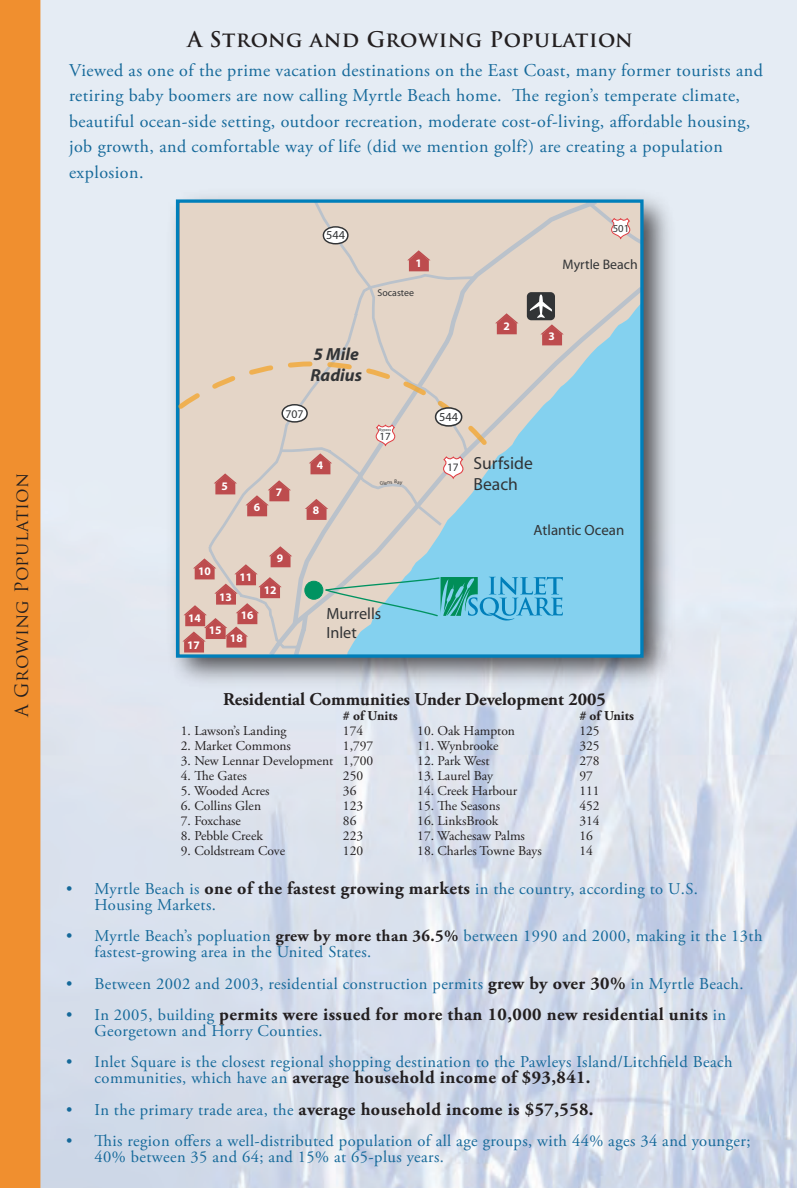
<style>
.page{position:relative;width:797px;height:1188px;background:#fff}
.page>*{position:absolute;margin:0;border:0;box-sizing:border-box;transform-origin:0 0}
.t1{font:700 21px "Trajan Pro";letter-spacing:.02em;color:#231f20}
.t2{font:18px/25.5px "Adobe Garamond Pro";letter-spacing:.025em;color:#15699a}
.t3{font:700 18px "Adobe Garamond Pro";letter-spacing:.025em;color:#231f20}
.t4{font:700 18px "Adobe Garamond Pro";color:#231f20}
.t5{font:18px "Trajan Pro";letter-spacing:.02em;color:#231f20}
.t6{font:17.55px/21px "Myriad";color:#323436}
.t7{font:italic 700 17.55px/21px "Myriad";color:#323436}
.t8{font:16.5px/15.8px "Adobe Garamond Pro";letter-spacing:.025em;color:#15699a}
.t9{font:16.2px/19.5px "Myriad";color:#323436}
.t10{font:14.85px "Myriad";color:#323436}
.t11{font:13.8px "Myriad";color:#323436}
.t12{font:13.5px "Adobe Garamond Pro";color:#231f20}
.t13{font:700 13.5px "Adobe Garamond Pro";color:#231f20}
.t14{font:12.3px "Myriad";color:#323436}
.t15{font:11.7px "Myriad";color:#323436}
.t16{font:700 11.55px/23.4px "Myriad";color:#fff}
.t17{font:11.4px "Myriad";color:#323436}
.t18{font:10.95px "Myriad";color:#323436}
.t19{font:10.65px "Myriad";color:#323436}
.t20{font:9.9px "Myriad";color:#323436}
.t21{font:5.4px "Myriad";color:#323436}
.t22{font:4.05px "Myriad";color:#323436}
.s1{font-weight:700;font-size:18px;color:#231f20}
.s2{font-weight:700;color:#231f20}
.s3{font-weight:400;font-size:16.5px;color:#15699a}
</style>
<div class="page">
<img style="left:40px;top:0;width:757px;height:1188px">
<svg style="left:642px;top:129px;width:12px;height:6px"></svg>
<div style="left:0;top:0;width:40px;height:1188px;background:#f08f2f"></div>
<img style="left:160px;top:182px;width:522px;height:514px">
<div style="left:179px;top:201px;width:463px;height:454px;background:#e4d5c7"></div>
<svg style="left:266px;top:197px;width:380px;height:463px"></svg>
<svg style="left:209px;top:273px;width:269px;height:273px"></svg>
<svg style="left:278px;top:198px;width:191px;height:163px"></svg>
<div style="left:323px;top:227px;width:25px;height:17px;background:#fff;border-radius:50%"></div>
<div style="left:322px;top:226px;width:26px;height:18px;border:1px solid #323436;border-radius:50%"></div>
<svg style="left:583px;top:198px;width:62px;height:48px"></svg>
<svg style="left:407px;top:250px;width:23px;height:21px"></svg>
<svg style="left:495px;top:313px;width:23px;height:21px"></svg>
<svg style="left:527px;top:292px;width:36px;height:53px"></svg>
<svg style="left:182px;top:546px;width:381px;height:107px"></svg>
<div style="left:176px;top:199px;width:467px;height:459px;border:3px solid #007fba"></div>
<svg style="left:178px;top:361px;width:320px;height:166px"></svg>
<p class="t5" style="left:10px;top:717px;width:245px;rotate:-90deg">A Growing Population</p>
<p class="t1" style="left:187px;top:26px;width:447px">A Strong and Growing Population</p>
<p class="t2" style="left:69px;top:58px;width:695px">Viewed as one of the prime vacation destinations on the East Coast, many former tourists and retiring baby boomers are now calling Myrtle Beach home. The region’s temperate climate, beautiful ocean-side setting, outdoor recreation, moderate cost-of-living, affordable housing, job growth, and comfortable way of life (did we mention golf?) are creating a population explosion.</p>
<p class="t14" style="left:326px;top:228px;width:20px">544</p>
<p class="t16" style="left:415px;top:251px;width:8px">1</p>
<p class="t20" style="left:377px;top:288px;width:38px">Socastee</p>
<p class="t7" style="left:310px;top:344px;width:53px">5 Mile<br>Radius</p>
<p class="t15" style="left:285px;top:408px;width:20px">707</p>
<p class="t16" style="left:221px;top:474px;width:8px">5</p>
<p class="t16" style="left:254px;top:496px;width:8px">6</p>
<p class="t16" style="left:276px;top:481px;width:8px">7</p>
<p class="t16" style="left:198px;top:559px;width:14px">10</p>
<p class="t16" style="left:219px;top:585px;width:14px">13</p>
<p class="t16" style="left:239px;top:566px;width:14px">11</p>
<p class="t16" style="left:277px;top:547px;width:8px">9</p>
<p class="t16" style="left:264px;top:579px;width:14px">12</p>
<p class="t16" style="left:317px;top:454px;width:8px">4</p>
<p class="t16" style="left:313px;top:499px;width:8px">8</p>
<p class="t22" style="left:379px;top:428px;width:13px">Bypass</p>
<p class="t18" style="left:379px;top:431px;width:13px">17</p>
<p class="t21" style="left:379px;top:481px;width:14px;rotate:-9deg">G sne l</p>
<p class="t16" style="left:188px;top:607px;width:14px">14</p>
<p class="t16" style="left:187px;top:634px;width:14px">17</p>
<p class="t16" style="left:209px;top:619px;width:14px">15</p>
<p class="t16" style="left:230px;top:604px;width:25px;text-indent:11px">16<br>18</p>
<p class="t9" style="left:326px;top:604px;width:56px">Murrells<br>Inlet</p>
<p class="t16" style="left:503px;top:314px;width:8px">2</p>
<p class="t19" style="left:612px;top:223px;width:18px">501</p>
<p class="t11" style="left:562px;top:257px;width:77px">Myrtle Beach</p>
<p class="t16" style="left:548px;top:325px;width:8px">3</p>
<p class="t14" style="left:439px;top:411px;width:20px">544</p>
<p class="t17" style="left:447px;top:461px;width:13px">17</p>
<p class="t6" style="left:473px;top:453px;width:61px">Surfside<br>Beach</p>
<p class="t10" style="left:533px;top:523px;width:92px">Atlantic Ocean</p>
<p class="t4" style="left:223px;top:688px;width:384px">Residential Communities Under Development 2005</p>
<p class="t13" style="left:343px;top:707px;width:56px"># of Units</p>
<p class="t12" style="left:181px;top:722px;width:107px">1. Lawson’s Landing</p>
<p class="t12" style="left:343px;top:722px;width:22px">174</p>
<p class="t12" style="left:181px;top:737px;width:112px">2. Market Commons</p>
<p class="t12" style="left:343px;top:737px;width:32px">1,797</p>
<p class="t12" style="left:181px;top:752px;width:194px">3. New Lennar Development 1,700</p>
<p class="t12" style="left:181px;top:767px;width:67px">4. The Gates</p>
<p class="t12" style="left:343px;top:767px;width:22px">250</p>
<p class="t12" style="left:181px;top:782px;width:90px">5. Wooded Acres</p>
<p class="t12" style="left:343px;top:782px;width:15px">36</p>
<p class="t12" style="left:181px;top:797px;width:82px">6. Collins Glen</p>
<p class="t12" style="left:343px;top:797px;width:22px">123</p>
<p class="t12" style="left:181px;top:812px;width:61px">7. Foxchase</p>
<p class="t12" style="left:343px;top:812px;width:15px">86</p>
<p class="t12" style="left:181px;top:827px;width:83px">8. Pebble Creek</p>
<p class="t12" style="left:343px;top:827px;width:22px">223</p>
<p class="t12" style="left:181px;top:842px;width:106px">9. Coldstream Cove</p>
<p class="t12" style="left:343px;top:842px;width:22px">120</p>
<p class="t13" style="left:579px;top:708px;width:56px"># of Units</p>
<p class="t12" style="left:417px;top:723px;width:99px">10. Oak Hampton</p>
<p class="t12" style="left:579px;top:723px;width:22px">125</p>
<p class="t12" style="left:417px;top:738px;width:83px">11. Wynbrooke</p>
<p class="t12" style="left:579px;top:738px;width:22px">325</p>
<p class="t12" style="left:417px;top:753px;width:74px">12. Park West</p>
<p class="t12" style="left:579px;top:753px;width:22px">278</p>
<p class="t12" style="left:417px;top:768px;width:77px">13. Laurel Bay</p>
<p class="t12" style="left:579px;top:768px;width:15px">97</p>
<p class="t12" style="left:417px;top:783px;width:101px">14. Creek Harbour</p>
<p class="t12" style="left:579px;top:783px;width:22px">111</p>
<p class="t12" style="left:417px;top:798px;width:84px">15. The Seasons</p>
<p class="t12" style="left:579px;top:798px;width:22px">452</p>
<p class="t12" style="left:417px;top:813px;width:83px">16. LinksBrook</p>
<p class="t12" style="left:579px;top:813px;width:22px">314</p>
<p class="t12" style="left:417px;top:828px;width:109px">17. Wachesaw Palms</p>
<p class="t12" style="left:579px;top:828px;width:15px">16</p>
<p class="t12" style="left:417px;top:843px;width:126px">18. Charles Towne Bays</p>
<p class="t12" style="left:579px;top:843px;width:15px">14</p>
<p class="t8" style="left:95px;top:882px;width:605px;text-indent:-28px">• Myrtle Beach is <span class="s1">one of the fastest growing markets</span> in the country, according to U.S.<br>Housing Markets.</p>
<p class="t8" style="left:95px;top:929px;width:669px;text-indent:-28px">• Myrtle Beach’s popluation <span class="s2">grew by more than 36.5%</span> between 1990 and 2000, making it the 13th fastest-growing area in the United States.</p>
<p class="t8" style="left:66px;top:976px;width:678px">• Between 2002 and 2003, residential construction permits <span class="s1">grew by over 30%</span> in Myrtle Beach.</p>
<p class="t3" style="left:66px;top:1004px;width:661px"><span class="s3">• In 2005, building</span> permits were issued for more than 10,000 new residential units <span class="s3">in</span></p>
<p class="t8" style="left:95px;top:1023px;width:230px">Georgetown and Horry Counties.</p>
<p class="t8" style="left:66px;top:1055px;width:668px">• Inlet Square is the closest regional shopping destination to the Pawleys Island/Litchfield Beach</p>
<p class="t3" style="left:95px;top:1067px;width:497px"><span class="s3">communities, which have an</span> average household income of $93,841.</p>
<p class="t3" style="left:66px;top:1098px;width:529px"><span class="s3">• In the primary trade area, the</span> average household income is $57,558.</p>
<p class="t8" style="left:95px;top:1134px;width:657px;text-indent:-28px">• This region offers a well-distributed population of all age groups, with 44% ages 34 and younger;<br>40% between 35 and 64; and 15% at 65-plus years.</p>
</div>
